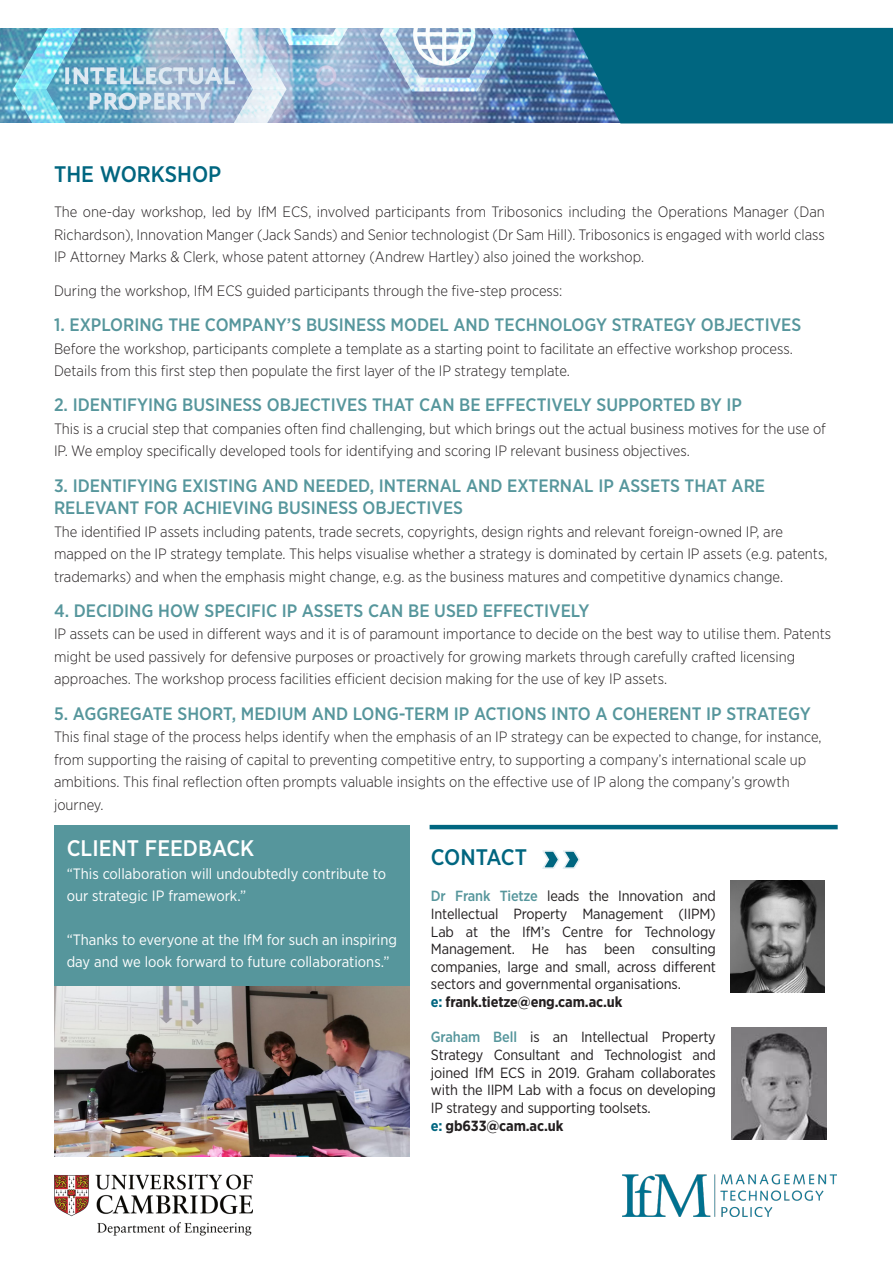
<style>
.page{position:relative;width:893px;height:1263px;background:#fff}
.page>*{position:absolute;margin:0;border:0;box-sizing:border-box;transform-origin:0 0}
.t1{font:500 22.5px "Gotham Narrow";color:#006680}
.t2{font:500 22.5px "Gotham Narrow";color:#fff}
.t3{font:500 18px/22.5px "Gotham Narrow";color:#56969c}
.t4{font:300 15px/22.5px "Gotham Narrow";color:#231f20}
.t5{font:15px/22.5px "Gotham Narrow";color:#fff}
.t6{font:14.7px/17.7px "Gotham Narrow";letter-spacing:-.01em;color:#231f20;text-align:justify}
.t7{font:700 14.7px "Gotham Narrow";letter-spacing:-.01em;color:#231f20}
.s1{font-weight:500;color:#56969c}
.s2{color:#006680}
</style>
<div class="page">
<img style="left:0;top:28px;width:572px;height:95px">
<svg style="left:572px;top:27px;width:321px;height:97px;background:#096884"></svg>
<img style="left:54px;top:986px;width:356px;height:171px">
<div style="left:54px;top:825px;width:356px;height:161px;background:#56969c"></div>
<hr style="left:430px;top:825px;width:408px;height:4px;background:#006680">
<svg style="left:542px;top:850px;width:38px;height:19px"></svg>
<img style="left:730px;top:880px;width:95px;height:112px">
<img style="left:732px;top:1027px;width:94px;height:113px">
<img style="left:54px;top:1175px;width:199px;height:61px">
<img style="left:622px;top:1175px;width:215px;height:41px">
<p class="t1" style="left:54px;top:160px;width:169px">THE WORKSHOP</p>
<p class="t4" style="left:54px;top:200px;width:772px;text-align:justify">The one-day workshop, led by IfM ECS, involved participants from Tribosonics including the Operations Manager (Dan Richardson), Innovation Manger (Jack Sands) and Senior technologist (Dr Sam Hill). Tribosonics is engaged with world class IP Attorney Marks &amp; Clerk, whose patent attorney (Andrew Hartley) also joined the workshop.</p>
<p class="t4" style="left:54px;top:279px;width:510px">During the workshop, IfM ECS guided participants through the five-step process:</p>
<p class="t3" style="left:54px;top:313px;width:749px">1. EXPLORING THE COMPANY’S BUSINESS MODEL AND TECHNOLOGY STRATEGY OBJECTIVES</p>
<p class="t4" style="left:54px;top:337px;width:740px">Before the workshop, participants complete a template as a starting point to facilitate an effective workshop process.<br>Details from this first step then populate the first layer of the IP strategy template.</p>
<p class="t3" style="left:54px;top:394px;width:689px">2. IDENTIFYING BUSINESS OBJECTIVES THAT CAN BE EFFECTIVELY SUPPORTED BY IP</p>
<p class="t4" style="left:54px;top:417px;width:773px">This is a crucial step that companies often find challenging, but which brings out the actual business motives for the use of<br>IP. We employ specifically developed tools for identifying and scoring IP relevant business objectives.</p>
<p class="t3" style="left:54px;top:474px;width:713px">3. IDENTIFYING EXISTING AND NEEDED, INTERNAL AND EXTERNAL IP ASSETS THAT ARE<br>RELEVANT FOR ACHIEVING BUSINESS OBJECTIVES</p>
<p class="t4" style="left:54px;top:520px;width:775px">The identified IP assets including patents, trade secrets, copyrights, design rights and relevant foreign-owned IP, are mapped on the IP strategy template. This helps visualise whether a strategy is dominated by certain IP assets (e.g. patents, trademarks) and when the emphasis might change, e.g. as the business matures and competitive dynamics change.</p>
<p class="t3" style="left:54px;top:599px;width:537px">4. DECIDING HOW SPECIFIC IP ASSETS CAN BE USED EFFECTIVELY</p>
<p class="t4" style="left:54px;top:622px;width:779px">IP assets can be used in different ways and it is of paramount importance to decide on the best way to utilise them. Patents might be used passively for defensive purposes or proactively for growing markets through carefully crafted licensing approaches. The workshop process facilities efficient decision making for the use of key IP assets.</p>
<p class="t3" style="left:54px;top:702px;width:758px">5. AGGREGATE SHORT, MEDIUM AND LONG-TERM IP ACTIONS INTO A COHERENT IP STRATEGY</p>
<p class="t4" style="left:54px;top:725px;width:769px">This final stage of the process helps identify when the emphasis of an IP strategy can be expected to change, for instance, from supporting the raising of capital to preventing competitive entry, to supporting a company’s international scale up ambitions. This final reflection often prompts valuable insights on the effective use of IP along the company’s growth journey.</p>
<p class="t2" style="left:67px;top:834px;width:189px">CLIENT FEEDBACK</p>
<p class="t5" style="left:67px;top:862px;width:321px">“This collaboration will undoubtedly contribute to our strategic IP framework.”</p>
<p class="t5" style="left:67px;top:928px;width:332px">“Thanks to everyone at the IfM for such an inspiring day and we look forward to future collaborations.”</p>
<p class="t1" style="left:431px;top:843px;width:98px">CONTACT</p>
<p class="t6" style="left:431px;top:887px;width:286px"><span class="s1">Dr Frank Tietze</span> leads the Innovation and Intellectual Property Management (IIPM)<br>Lab at the IfM’s Centre for Technology Management. He has been consulting companies, large and small, across different sectors and governmental organisations.</p>
<p class="t7" style="left:431px;top:992px;width:193px"><span class="s2">e:</span> frank.tietze@eng.cam.ac.uk</p>
<p class="t6" style="left:431px;top:1028px;width:286px"><span class="s1">Graham Bell</span> is an Intellectual Property Strategy Consultant and Technologist and joined IfM ECS in 2019. Graham collaborates with the IIPM Lab with a focus on developing IP strategy and supporting toolsets.</p>
<p class="t7" style="left:431px;top:1116px;width:134px"><span class="s2">e:</span> gb633@cam.ac.uk</p>
</div>
